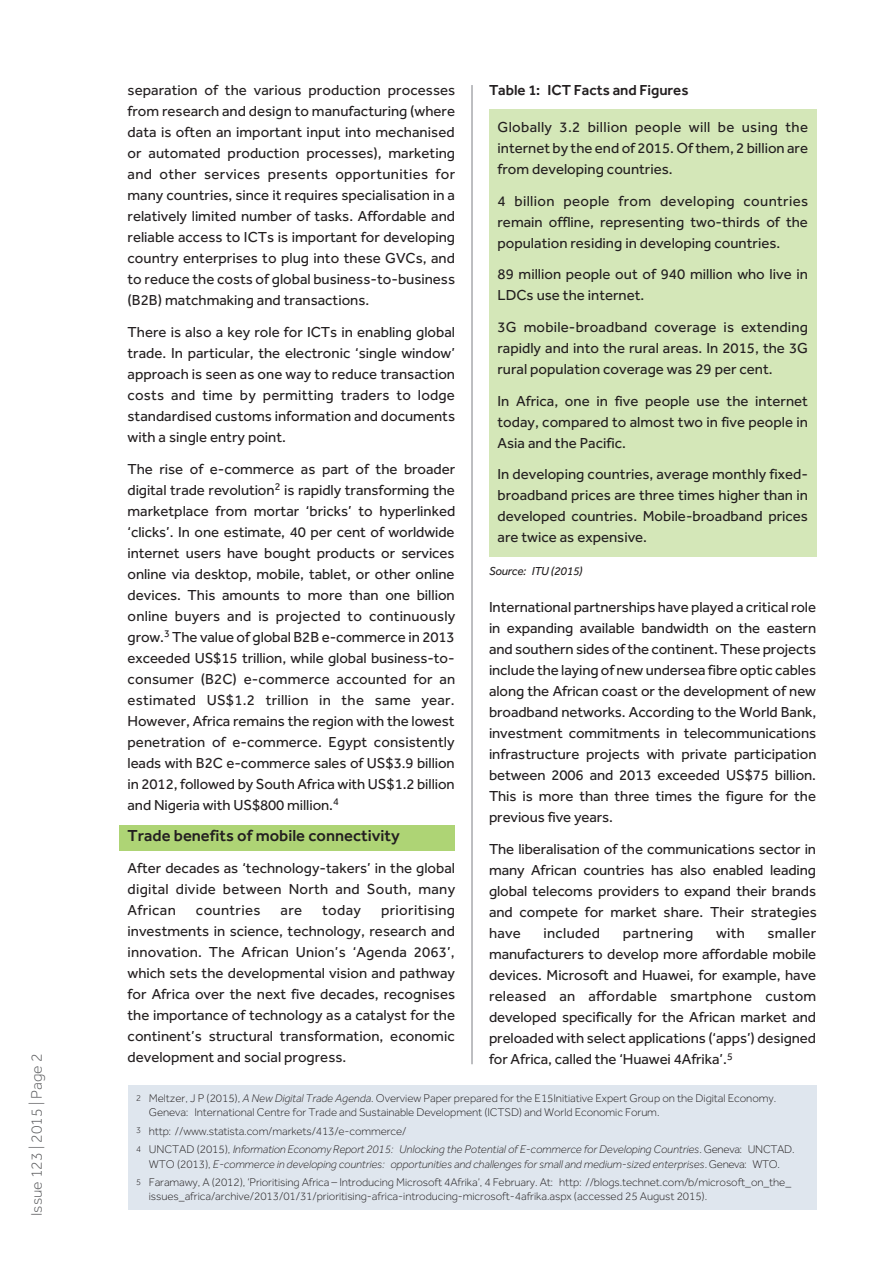
<style>
.page{position:relative;width:893px;height:1263px;background:#fff}
.page>*{position:absolute;margin:0;border:0;box-sizing:border-box;transform-origin:0 0}
.t1{font:500 16.5px "Effra";color:#231f20}
.t2{font:300 15.75px "Effra";color:#57585a}
.t3{font:15px/21px "Effra";color:#231f20;text-align:justify}
.t4{font:500 15px "Effra";letter-spacing:-.005em;color:#231f20}
.t5{font:15px "Effra";letter-spacing:.02em;color:#231f20}
.t6{font:italic 12px "Effra";letter-spacing:-.02em;color:#231f20}
.t7{font:300 11.55px/14.2px "Effra";letter-spacing:-.01em;color:#231f20}
.t8{font:italic 300 11.55px/18.5px "Effra";letter-spacing:-.005em;color:#231f20}
.s1{font-size:9px}
.s2{font-style:italic}
.s3{font-style:normal;font-size:9px}
.s4{font-style:normal}
</style>
<div class="page">
<div style="left:119px;top:825px;width:336px;height:25px;background:#aed475"></div>
<hr style="left:471px;top:85px;width:2px;height:979px;background:#a8a9ad">
<div style="left:128px;top:1085px;width:688px;height:125px;background:#dfe6ee"></div>
<div style="left:489px;top:110px;width:327px;height:447px;background:#d4e7b8"></div>
<p class="t2" style="left:28px;top:1216px;width:164px;rotate:-90deg">Issue 123 | 2015 | Page 2</p>
<p class="t3" style="left:128px;top:80px;width:329px">separation of the various production processes from research and design to manufacturing (where data is often an important input into mechanised or automated production processes), marketing and other services presents opportunities for many countries, since it requires specialisation in a relatively limited number of tasks. Affordable and reliable access to ICTs is important for developing country enterprises to plug into these GVCs, and to reduce the costs of global business-to-business (B2B) matchmaking and transactions.</p>
<p class="t3" style="left:128px;top:321px;width:329px">There is also a key role for ICTs in enabling global trade. In particular, the electronic ‘single window’ approach is seen as one way to reduce transaction costs and time by permitting traders to lodge standardised customs information and documents with a single entry point.</p>
<p class="t3" style="left:128px;top:458px;width:329px">The rise of e-commerce as part of the broader digital trade revolution<sup>2</sup> is rapidly transforming the marketplace from mortar ‘bricks’ to hyperlinked ‘clicks’. In one estimate, 40 per cent of worldwide internet users have bought products or services online via desktop, mobile, tablet, or other online devices. This amounts to more than one billion online buyers and is projected to continuously grow.<sup>3</sup> The value of global B2B e-commerce in 2013 exceeded US$15 trillion, while global business-to&shy;consumer (B2C) e-commerce accounted for an estimated US$1.2 trillion in the same year.<br>However, Africa remains the region with the lowest penetration of e-commerce. Egypt consistently leads with B2C e-commerce sales of US$3.9 billion in 2012, followed by South Africa with US$1.2 billion and Nigeria with US$800 million.<sup>4</sup></p>
<p class="t1" style="left:128px;top:826px;width:274px">Trade benefits of mobile connectivity</p>
<p class="t3" style="left:128px;top:857px;width:329px">After decades as ‘technology-takers’ in the global digital divide between North and South, many African</p>
<p class="t5" style="left:196px;top:901px;width:66px">countries</p>
<p class="t3" style="left:281px;top:899px;width:23px">are</p>
<p class="t3" style="left:322px;top:899px;width:40px">today</p>
<p class="t3" style="left:128px;top:899px;width:329px;text-indent:254px">prioritising investments in science, technology, research and innovation. The African Union’s ‘Agenda 2063’, which sets the developmental vision and pathway for Africa over the next five decades, recognises the importance of technology as a catalyst for the continent’s structural transformation, economic development and social progress.</p>
<p class="t4" style="left:489px;top:81px;width:201px">Table 1: ICT Facts and Figures</p>
<p class="t3" style="left:497px;top:116px;width:312px">Globally 3.2 billion people will be using the internet by the end of 2015. Of them, 2 billion are from developing countries.</p>
<p class="t3" style="left:497px;top:190px;width:312px">4 billion people from developing countries remain offline, representing two-thirds of the population residing in developing countries.</p>
<p class="t3" style="left:497px;top:264px;width:312px">89 million people out of 940 million who live in<br>LDCs use the internet.</p>
<p class="t3" style="left:497px;top:316px;width:312px">3G mobile-broadband coverage is extending rapidly and into the rural areas. In 2015, the 3G rural population coverage was 29 per cent.</p>
<p class="t3" style="left:497px;top:390px;width:312px">In Africa, one in five people use the internet today, compared to almost two in five people in Asia and the Pacific.</p>
<p class="t3" style="left:497px;top:463px;width:312px">In developing countries, average monthly fixed&shy;broadband prices are three times higher than in developed countries. Mobile-broadband prices are twice as expensive.</p>
<p class="t6" style="left:489px;top:564px;width:95px">Source: ITU (2015)</p>
<p class="t3" style="left:489px;top:597px;width:329px">International partnerships have played a critical role in expanding available bandwidth on the eastern and southern sides of the continent. These projects include the laying of new undersea fibre optic cables along the African coast or the development of new broadband networks. According to the World Bank, investment commitments in telecommunications infrastructure projects with private participation between 2006 and 2013 exceeded US$75 billion.<br>This is more than three times the figure for the previous five years.</p>
<p class="t3" style="left:489px;top:838px;width:329px">The liberalisation of the communications sector in many African countries has also enabled leading global telecoms providers to expand their brands and compete for market share. Their strategies have</p>
<p class="t3" style="left:489px;top:922px;width:329px;text-indent:279px">smaller manufacturers to develop more affordable mobile devices. Microsoft and Huawei, for example, have released an affordable smartphone custom developed specifically for the African market and preloaded with select applications (‘apps’) designed for Africa, called the ‘Huawei 4Afrika’.<sup>5</sup></p>
<p class="t3" style="left:544px;top:922px;width:58px">included</p>
<p class="t3" style="left:623px;top:922px;width:72px">partnering</p>
<p class="t3" style="left:716px;top:922px;width:30px">with</p>
<p class="t7" style="left:149px;top:1091px;width:629px;text-indent:-13px"><span class="s1">2</span> Meltzer, J P (2015), <span class="s2">A New Digital Trade Agenda</span>. Overview Paper prepared for the E15Initiative Expert Group on the Digital Economy.<br>Geneva: International Centre for Trade and Sustainable Development (ICTSD) and World Economic Forum.</p>
<p class="t8" style="left:136px;top:1122px;width:660px"><span class="s3">3</span> <span class="s4">http://www.statista.com/markets/413/e-commerce/<br></span><span class="s3">4</span> <span class="s4">UNCTAD (2015),</span> Information Economy Report 2015: Unlocking the Potential of E-commerce for Developing Countries<span class="s4">. Geneva: UNCTAD.</span></p>
<p class="t7" style="left:136px;top:1154px;width:657px;line-height:18.5px;text-align:center">WTO (2013), <span class="s2">E-commerce in developing countries: opportunities and challenges for small and medium-sized enterprises</span>.Geneva: WTO.<br><span class="s1">5</span> Faramawy, A (2012), ‘Prioritising Africa – Introducing Microsoft 4Afrika’, 4 February. At: http://blogs.technet.com/b/microsoft_on_the_</p>
<p class="t7" style="left:149px;top:1189px;width:560px">issues_africa/archive/2013/01/31/prioritising-africa-introducing-microsoft-4afrika.aspx (accessed 25 August 2015).</p>
</div>
